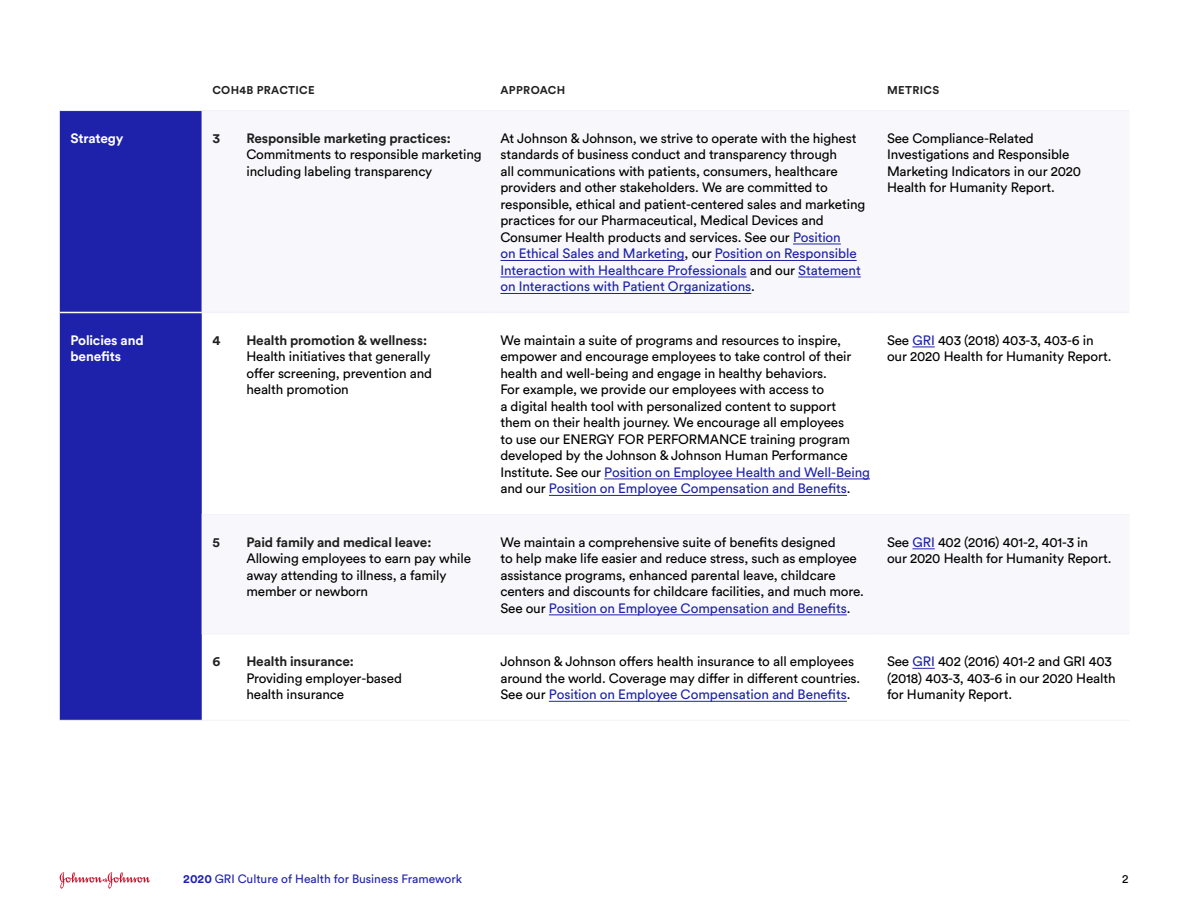
<style>
.page{position:relative;width:1188px;height:918px;background:#fff}
.page>*{position:absolute;margin:0;border:0;box-sizing:border-box;transform-origin:0 0}
.t1{font:13.5px/16.5px "J&J Circular";letter-spacing:-.01em;color:#000}
.t2{font:700 13.5px "JJ Circular";letter-spacing:-.01em;color:#212121}
.t3{font:700 13.5px/16.5px "JJ Circular";letter-spacing:-.01em;color:#fff}
.t4{font:12px "J&J Circular";color:#1e22aa}
.t5{font:12px "J&J Circular";color:#000}
.t6{font:700 11.25px "JJ Circular";letter-spacing:.03em;color:#212121}
.s1{color:#1e22aa}
.s2{font-family:"JJ Circular";font-weight:700}
</style>
<div class="page">
<svg style="left:60px;top:872px;width:90px;height:17px"></svg>
<div style="left:60px;top:111px;width:142px;height:609px;background:#1e22aa"></div>
<hr style="left:60px;top:110px;width:142px;height:1px;background:#f1f3f8">
<hr style="left:202px;top:110px;width:34px;height:1px;background:#f1f3f8">
<hr style="left:236px;top:110px;width:254px;height:1px;background:#f1f3f8">
<hr style="left:490px;top:110px;width:386px;height:1px;background:#f1f3f8">
<hr style="left:876px;top:110px;width:254px;height:1px;background:#f1f3f8">
<hr style="left:202px;top:514px;width:34px;height:1px;background:#f1f3f8">
<hr style="left:236px;top:514px;width:254px;height:1px;background:#f1f3f8">
<hr style="left:490px;top:514px;width:386px;height:1px;background:#f1f3f8">
<hr style="left:876px;top:514px;width:254px;height:1px;background:#f1f3f8">
<hr style="left:202px;top:633px;width:34px;height:1px;background:#f1f3f8">
<hr style="left:236px;top:633px;width:254px;height:1px;background:#f1f3f8">
<hr style="left:490px;top:633px;width:386px;height:1px;background:#f1f3f8">
<hr style="left:876px;top:633px;width:254px;height:1px;background:#f1f3f8">
<hr style="left:60px;top:720px;width:142px;height:1px;background:#f1f3f8">
<hr style="left:202px;top:720px;width:34px;height:1px;background:#f1f3f8">
<hr style="left:236px;top:720px;width:254px;height:1px;background:#f1f3f8">
<hr style="left:490px;top:720px;width:386px;height:1px;background:#f1f3f8">
<hr style="left:876px;top:720px;width:254px;height:1px;background:#f1f3f8">
<hr style="left:60px;top:312px;width:142px;height:1px;background:#fff">
<hr style="left:202px;top:312px;width:34px;height:1px;background:#f1f3f8">
<hr style="left:236px;top:312px;width:254px;height:1px;background:#f1f3f8">
<hr style="left:490px;top:312px;width:386px;height:1px;background:#f1f3f8">
<hr style="left:876px;top:312px;width:254px;height:1px;background:#f1f3f8">
<hr style="left:793px;top:244px;width:48px;height:1px;background:#1e22aa">
<hr style="left:500px;top:260px;width:185px;height:1px;background:#1e22aa">
<hr style="left:715px;top:260px;width:142px;height:1px;background:#1e22aa">
<hr style="left:500px;top:277px;width:247px;height:1px;background:#1e22aa">
<hr style="left:798px;top:277px;width:63px;height:1px;background:#1e22aa">
<hr style="left:500px;top:293px;width:251px;height:1px;background:#1e22aa">
<hr style="left:604px;top:479px;width:266px;height:1px;background:#1e22aa">
<hr style="left:549px;top:495px;width:298px;height:1px;background:#1e22aa">
<svg style="left:912px;top:347px;width:23px;height:1px"></svg>
<hr style="left:549px;top:615px;width:298px;height:1px;background:#1e22aa">
<svg style="left:912px;top:549px;width:23px;height:1px"></svg>
<hr style="left:549px;top:701px;width:298px;height:1px;background:#1e22aa">
<svg style="left:912px;top:668px;width:23px;height:1px"></svg>
<p class="t6" style="left:212px;top:82px;width:104px">COH4B PRACTICE</p>
<p class="t6" style="left:501px;top:82px;width:66px">APPROACH</p>
<p class="t6" style="left:887px;top:82px;width:54px">METRICS</p>
<p class="t3" style="left:70px;top:129px;width:55px">Strategy</p>
<p class="t2" style="left:212px;top:129px;width:9px">3</p>
<p class="t2" style="left:246px;top:129px;width:206px">Responsible marketing practices:</p>
<p class="t1" style="left:246px;top:146px;width:237px">Commitments to responsible marketing including labeling transparency</p>
<p class="t1" style="left:500px;top:129px;width:366px">At Johnson &amp; Johnson, we strive to operate with the highest standards of business conduct and transparency through<br>all communications with patients, consumers, healthcare providers and other stakeholders. We are committed to responsible, ethical and patient-centered sales and marketing practices for our Pharmaceutical, Medical Devices and Consumer Health products and services. See our <span class="s1">Position<br>on Ethical Sales and Marketing</span>, our <span class="s1">Position on Responsible Interaction with Healthcare Professionals</span> and our <span class="s1">Statement on Interactions with Patient Organizations</span>.</p>
<p class="t1" style="left:887px;top:129px;width:196px">See Compliance-Related<br>Investigations and Responsible<br>Marketing Indicators in our 2020<br>Health for Humanity Report.</p>
<p class="t3" style="left:70px;top:331px;width:75px">Policies and benefits</p>
<p class="t2" style="left:212px;top:331px;width:10px">4</p>
<p class="t2" style="left:246px;top:331px;width:182px">Health promotion &amp; wellness:</p>
<p class="t1" style="left:246px;top:348px;width:187px">Health initiatives that generally offer screening, prevention and health promotion</p>
<p class="t1" style="left:500px;top:331px;width:371px">We maintain a suite of programs and resources to inspire, empower and encourage employees to take control of their health and well-being and engage in healthy behaviors.<br>For example, we provide our employees with access to<br>a digital health tool with personalized content to support them on their health journey. We encourage all employees<br>to use our ENERGY FOR PERFORMANCE training program developed by the Johnson &amp; Johnson Human Performance Institute. See our <span class="s1">Position on Employee Health and Well-Being </span>and our <span class="s1">Position on Employee Compensation and Benefits</span>.</p>
<p class="t1" style="left:887px;top:331px;width:226px">See <span class="s1">GRI</span> 403 (2018) 403-3, 403-6 in our 2020 Health for Humanity Report.</p>
<p class="t2" style="left:212px;top:533px;width:9px">5</p>
<p class="t2" style="left:246px;top:533px;width:187px">Paid family and medical leave:</p>
<p class="t1" style="left:246px;top:550px;width:226px">Allowing employees to earn pay while away attending to illness, a family member or newborn</p>
<p class="t1" style="left:500px;top:533px;width:365px">We maintain a comprehensive suite of benefits designed<br>to help make life easier and reduce stress, such as employee assistance programs, enhanced parental leave, childcare centers and discounts for childcare facilities, and much more.<br>See our <span class="s1">Position on Employee Compensation and Benefits</span>.</p>
<p class="t1" style="left:887px;top:533px;width:226px">See <span class="s1">GRI</span> 402 (2016) 401-2, 401-3 in<br>our 2020 Health for Humanity Report.</p>
<p class="t2" style="left:212px;top:652px;width:10px">6</p>
<p class="t2" style="left:246px;top:652px;width:109px">Health insurance:</p>
<p class="t1" style="left:246px;top:669px;width:157px">Providing employer-based health insurance</p>
<p class="t1" style="left:500px;top:652px;width:361px">Johnson &amp; Johnson offers health insurance to all employees around the world. Coverage may differ in different countries.<br>See our <span class="s1">Position on Employee Compensation and Benefits</span>.</p>
<p class="t1" style="left:887px;top:652px;width:230px">See <span class="s1">GRI</span> 402 (2016) 401-2 and GRI 403 (2018) 403-3, 403-6 in our 2020 Health for Humanity Report.</p>
<p class="t4" style="left:183px;top:870px;width:280px"><span class="s2">2020</span> GRI Culture of Health for Business Framework</p>
<p class="t5" style="left:1122px;top:870px;width:8px">2</p>
</div>
